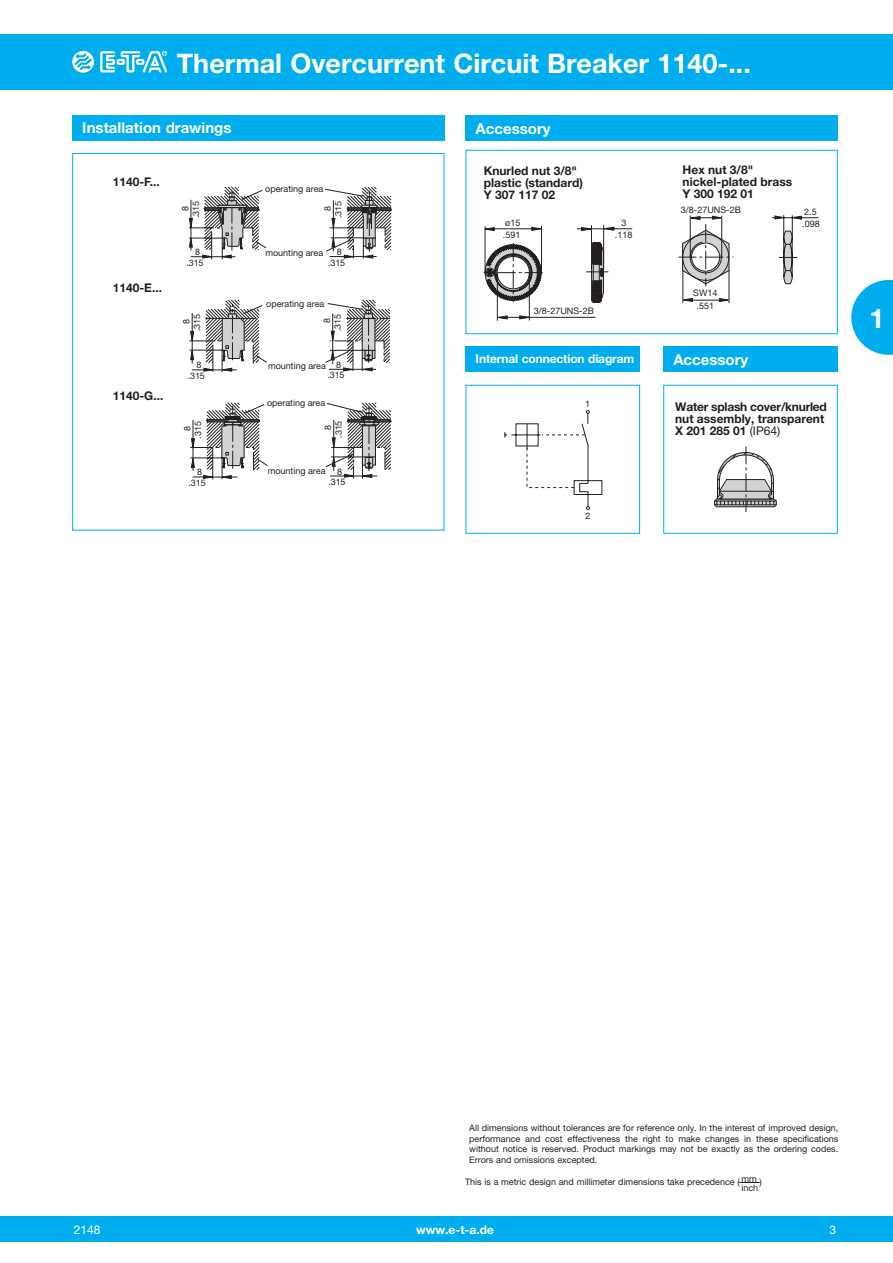
<style>
.page{position:relative;width:893px;height:1263px;background:#fff}
.page>*{position:absolute;margin:0;border:0;box-sizing:border-box;transform-origin:0 0}
.t1{font:700 27px "Helvetica Neue LT";color:#fff}
.t2{font:700 15px "Helvetica Neue LT";color:#fff}
.t3{font:700 12px/12px "Helvetica Neue LT";color:#231f20}
.t4{font:700 12px "Helvetica Neue LT";letter-spacing:-.01em;color:#fff}
.t5{font:12px "Helvetica Neue LT";color:#fff}
.t6{font:9px/10.6px "Helvetica Neue LT";color:#231f20;text-align:center}
.s1{font-weight:400}
</style>
<div class="page">
<div style="left:0;top:1216px;width:893px;height:26px;background:#00aeef"></div>
<div style="left:0;top:34px;width:893px;height:55px;background:#00aeef"></div>
<svg style="left:72px;top:51px;width:22px;height:22px"></svg>
<svg style="left:100px;top:51px;width:67px;height:21px"></svg>
<svg style="left:851px;top:280px;width:42px;height:75px"></svg>
<div style="left:72px;top:115px;width:372px;height:25px;background:#00aeef"></div>
<div style="left:466px;top:347px;width:174px;height:25px;background:#00aeef"></div>
<svg style="left:505px;top:410px;width:97px;height:100px"></svg>
<div style="left:466px;top:385px;width:174px;height:149px;border:1px solid #00aeef"></div>
<div style="left:663px;top:347px;width:175px;height:25px;background:#00aeef"></div>
<svg style="left:714px;top:446px;width:63px;height:66px"></svg>
<hr style="left:715px;top:504px;width:61px;height:1px;background:#231f20">
<div style="left:663px;top:385px;width:175px;height:149px;border:1px solid #00aeef"></div>
<svg style="left:739px;top:1182px;width:21px;height:1px"></svg>
<svg style="left:189px;top:186px;width:202px;height:294px"></svg>
<div style="left:72px;top:153px;width:372px;height:377px;border:1px solid #00aeef"></div>
<div style="left:466px;top:115px;width:372px;height:25px;background:#00aeef"></div>
<hr style="left:577px;top:229px;width:55px;height:1px;background:#231f20">
<hr style="left:690px;top:215px;width:1px;height:43px;background:#231f20">
<svg style="left:678px;top:216px;width:55px;height:87px"></svg>
<hr style="left:772px;top:217px;width:46px;height:1px;background:#231f20">
<svg style="left:775px;top:215px;width:27px;height:69px"></svg>
<svg style="left:484px;top:225px;width:132px;height:96px"></svg>
<div style="left:466px;top:150px;width:372px;height:184px;border:1px solid #00aeef"></div>
<h1 class="t1" style="left:177px;top:46px;width:576px">Thermal Overcurrent Circuit Breaker 1140-...</h1>
<h2 class="t2" style="left:82px;top:119px;width:151px">Installation drawings</h2>
<h3 class="t3" style="left:113px;top:175px;width:49px">1140-F...</h3>
<h3 class="t3" style="left:113px;top:281px;width:51px">1140-E...</h3>
<h3 class="t3" style="left:113px;top:389px;width:52px">1140-G...</h3>
<p class="t6" style="left:180px;top:218px;width:19px;rotate:-90deg">8 .315</p>
<p class="t6" style="left:186px;top:246px;width:19px">8 .315</p>
<p class="t6" style="left:181px;top:331px;width:19px;rotate:-90deg">8 .315</p>
<p class="t6" style="left:188px;top:359px;width:19px">8 .315</p>
<p class="t6" style="left:182px;top:439px;width:19px;rotate:-90deg">8 .315</p>
<p class="t6" style="left:189px;top:467px;width:19px">8 .315</p>
<p class="t6" style="left:265px;top:183px;width:60px">operating area</p>
<p class="t6" style="left:322px;top:218px;width:19px;rotate:-90deg">8 .315</p>
<p class="t6" style="left:328px;top:246px;width:19px">8 .315</p>
<p class="t6" style="left:265px;top:247px;width:59px">mounting area</p>
<p class="t6" style="left:266px;top:298px;width:60px">operating area</p>
<p class="t6" style="left:322px;top:331px;width:19px;rotate:-90deg">8 .315</p>
<p class="t6" style="left:327px;top:359px;width:19px">8 .315</p>
<p class="t6" style="left:268px;top:361px;width:59px">mounting area</p>
<p class="t6" style="left:267px;top:398px;width:60px">operating area</p>
<p class="t6" style="left:323px;top:438px;width:19px;rotate:-90deg">8 .315</p>
<p class="t6" style="left:328px;top:466px;width:19px">8 .315</p>
<p class="t6" style="left:268px;top:465px;width:59px">mounting area</p>
<h2 class="t2" style="left:476px;top:119px;width:76px">Accessory</h2>
<h3 class="t3" style="left:484px;top:165px;width:101px">Knurled nut 3/8" plastic (standard)<br>Y 307 117 02</h3>
<p class="t6" style="left:503px;top:229px;width:19px">.591</p>
<p class="t6" style="left:615px;top:229px;width:19px">.118</p>
<p class="t6" style="left:505px;top:217px;width:17px">ø15</p>
<p class="t6" style="left:621px;top:217px;width:7px">3</p>
<p class="t6" style="left:534px;top:306px;width:62px">3/8-27UNS-2B</p>
<h3 class="t4" style="left:476px;top:352px;width:160px">Internal connection diagram</h3>
<p class="t6" style="left:585px;top:398px;width:7px">1</p>
<p class="t6" style="left:586px;top:510px;width:7px">2</p>
<h3 class="t3" style="left:683px;top:163px;width:111px">Hex nut 3/8" nickel-plated brass<br>Y 300 192 01</h3>
<p class="t6" style="left:681px;top:205px;width:62px">3/8-27UNS-2B</p>
<p class="t6" style="left:804px;top:206px;width:14px">2.5</p>
<p class="t6" style="left:802px;top:219px;width:19px">.098</p>
<p class="t6" style="left:693px;top:288px;width:26px">SW14</p>
<p class="t6" style="left:697px;top:300px;width:19px">.551</p>
<h2 class="t2" style="left:673px;top:350px;width:76px">Accessory</h2>
<h3 class="t3" style="left:675px;top:400px;width:153px">Water splash cover/knurled nut assembly, transparent<br>X 201 285 01 <span class="s1">(IP64)</span></h3>
<h1 class="t1" style="left:869px;top:302px;width:17px">1</h1>
<p class="t6" style="left:469px;top:1123px;width:371px;text-align:justify">All dimensions without tolerances are for reference only. In the interest of improved design, performance and cost effectiveness the right to make changes in these specifications without notice is reserved. Product markings may not be exactly as the ordering codes.<br>Errors and omissions excepted.</p>
<p class="t6" style="left:465px;top:1176px;width:298px">This is a metric design and millimeter dimensions take precedence ( mm )</p>
<p class="t6" style="left:741px;top:1182px;width:18px">inch</p>
<h3 class="t5" style="left:74px;top:1222px;width:28px">2148</h3>
<h3 class="t4" style="left:416px;top:1222px;width:79px">www.e-t-a.de</h3>
<h3 class="t5" style="left:829px;top:1222px;width:8px">3</h3>
</div>
